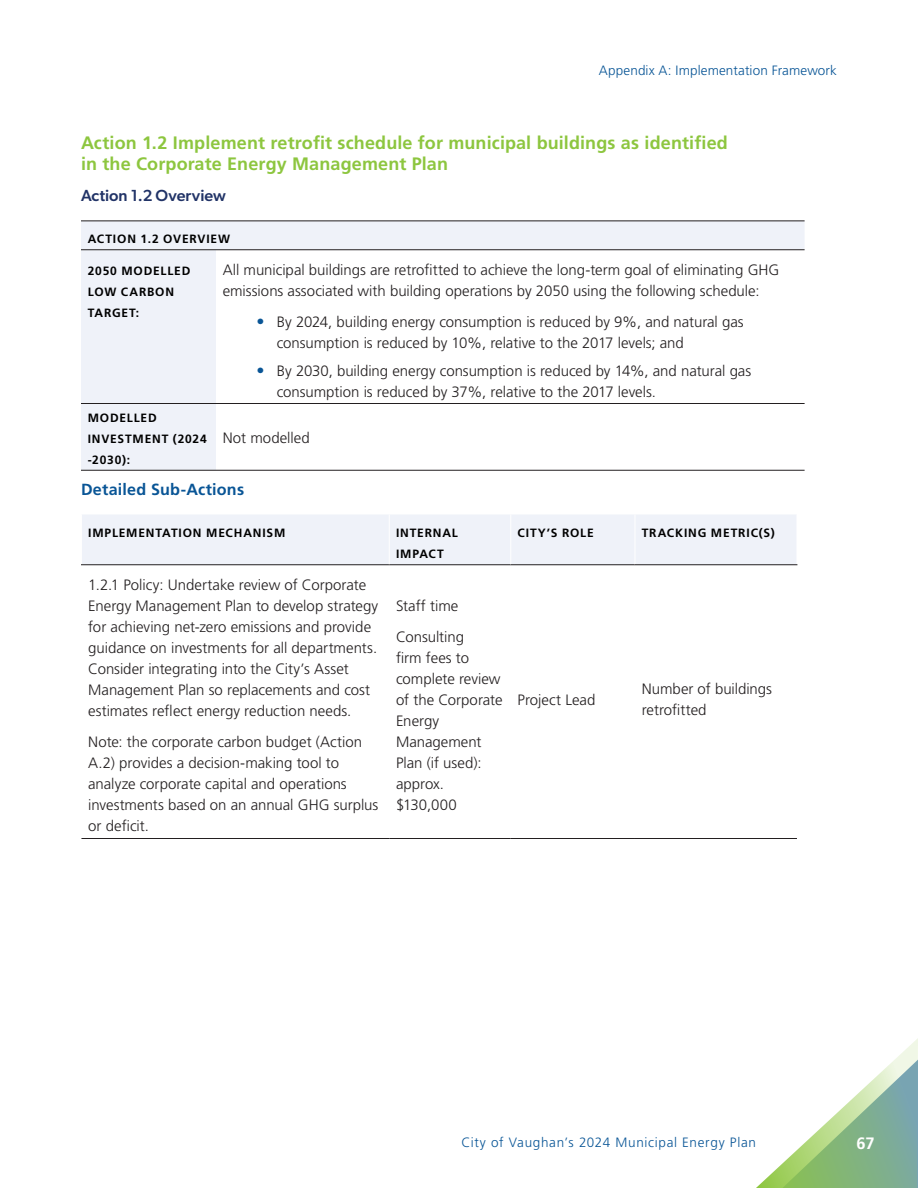
<style>
.page{position:relative;width:918px;height:1188px;background:#fff}
.page>*{position:absolute;margin:0;border:0;box-sizing:border-box;transform-origin:0 0}
.t1{font:700 18px/21px "Frutiger LT Std";letter-spacing:.01em;color:#8dc63f}
.t2{font:700 16.5px "Frutiger LT Std";color:#fff}
.Body_bold{font:700 16.2px "Frutiger LT Std";letter-spacing:.015em;color:#095596}
.Body_bold-2{font:500 16.2px "Gibson";letter-spacing:.005em;color:#213367}
.Body{font:300 15px/21px "Frutiger LT Std";color:#231f20}
.t3{font:300 13.5px "Frutiger LT Std";letter-spacing:.05em;color:#095596}
.t4{font:300 13.5px "Frutiger LT Std";letter-spacing:.02em;color:#095596}
.Table_-_Heading__L{font:700 12px/21px "Frutiger LT Std";letter-spacing:.07em;color:#000}
.s1{font-weight:900;font-size:16.2px;color:#095596}
</style>
<div class="page">
<svg style="left:756px;top:1038px;width:162px;height:150px"></svg>
<div style="left:81px;top:221px;width:724px;height:249px;background:#eff2f9"></div>
<svg style="left:216px;top:250px;width:589px;height:220px"></svg>
<hr style="left:81px;top:220px;width:135px;height:1px;background:#231f20">
<hr style="left:216px;top:220px;width:589px;height:1px;background:#231f20">
<hr style="left:81px;top:249px;width:135px;height:1px;background:#231f20">
<hr style="left:216px;top:249px;width:589px;height:1px;background:#231f20">
<hr style="left:81px;top:403px;width:135px;height:1px;background:#231f20">
<hr style="left:81px;top:470px;width:135px;height:1px;background:#231f20">
<hr style="left:216px;top:403px;width:589px;height:1px;background:#231f20">
<hr style="left:216px;top:470px;width:589px;height:1px;background:#231f20">
<div style="left:82px;top:515px;width:714px;height:49px;background:#eff2f9"></div>
<hr style="left:81px;top:564px;width:308px;height:1px;background:#231f20">
<hr style="left:389px;top:514px;width:1px;height:50px;background:#fff">
<hr style="left:389px;top:564px;width:122px;height:1px;background:#231f20">
<hr style="left:510px;top:514px;width:1px;height:50px;background:#fff">
<hr style="left:511px;top:564px;width:124px;height:1px;background:#231f20">
<hr style="left:634px;top:514px;width:1px;height:50px;background:#fff">
<hr style="left:635px;top:564px;width:162px;height:1px;background:#231f20">
<hr style="left:81px;top:838px;width:308px;height:1px;background:#231f20">
<hr style="left:389px;top:838px;width:122px;height:1px;background:#231f20">
<hr style="left:511px;top:838px;width:124px;height:1px;background:#231f20">
<hr style="left:635px;top:838px;width:162px;height:1px;background:#231f20">
<p class="t4" style="left:599px;top:63px;width:240px">Appendix A: Implementation Framework</p>
<h4 class="t1" style="left:81px;top:132px;width:648px">Action 1.2 Implement retrofit schedule for municipal buildings as identified in the Corporate Energy Management Plan</h4>
<p class="Body_bold-2" style="left:81px;top:186px;width:146px">Action 1.2 Overview</p>
<p class="Table_-_Heading__L" style="left:88px;top:228px;width:144px">ACTION 1.2 OVERVIEW</p>
<p class="Table_-_Heading__L" style="left:88px;top:260px;width:104px">2050 MODELLED<br>LOW CARBON<br>TARGET:</p>
<p class="Body" style="left:223px;top:259px;width:558px">All municipal buildings are retrofitted to achieve the long-term goal of eliminating GHG emissions associated with building operations by 2050 using the following schedule:</p>
<p class="Body" style="left:277px;top:312px;width:469px;text-indent:-20px"><span class="s1">•</span> By 2024, building energy consumption is reduced by 9%, and natural gas consumption is reduced by 10%, relative to the 2017 levels; and</p>
<p class="Body" style="left:277px;top:360px;width:476px;text-indent:-20px"><span class="s1">•</span> By 2030, building energy consumption is reduced by 14%, and natural gas consumption is reduced by 37%, relative to the 2017 levels.</p>
<p class="Table_-_Heading__L" style="left:88px;top:407px;width:121px">MODELLED<br>INVESTMENT (2024 -2030):</p>
<p class="Body" style="left:223px;top:427px;width:88px">Not modelled</p>
<p class="Body_bold" style="left:81px;top:480px;width:165px">Detailed Sub-Actions</p>
<p class="Table_-_Heading__L" style="left:88px;top:522px;width:199px">IMPLEMENTATION MECHANISM</p>
<p class="Table_-_Heading__L" style="left:396px;top:522px;width:63px">INTERNAL<br>IMPACT</p>
<p class="Table_-_Heading__L" style="left:518px;top:522px;width:78px">CITY’S ROLE</p>
<p class="Table_-_Heading__L" style="left:642px;top:522px;width:135px">TRACKING METRIC(S)</p>
<p class="Body" style="left:88px;top:574px;width:292px">1.2.1 Policy: Undertake review of Corporate Energy Management Plan to develop strategy for achieving net-zero emissions and provide guidance on investments for all departments.<br>Consider integrating into the City’s Asset Management Plan so replacements and cost estimates reflect energy reduction needs.</p>
<p class="Body" style="left:88px;top:732px;width:292px">Note: the corporate carbon budget (Action A.2) provides a decision-making tool to analyze corporate capital and operations investments based on an annual GHG surplus or deficit.</p>
<p class="Body" style="left:396px;top:595px;width:64px">Staff time</p>
<p class="Body" style="left:396px;top:627px;width:108px">Consulting<br>firm fees to complete review of the Corporate<br>Energy<br>Management<br>Plan (if used): approx. $130,000</p>
<p class="Body" style="left:518px;top:690px;width:79px">Project Lead</p>
<p class="Body" style="left:642px;top:679px;width:132px">Number of buildings retrofitted</p>
<p class="t3" style="left:461px;top:1134px;width:296px">City of Vaughan’s 2024 Municipal Energy Plan</p>
<p class="t2" style="left:856px;top:1133px;width:20px">67</p>
</div>
